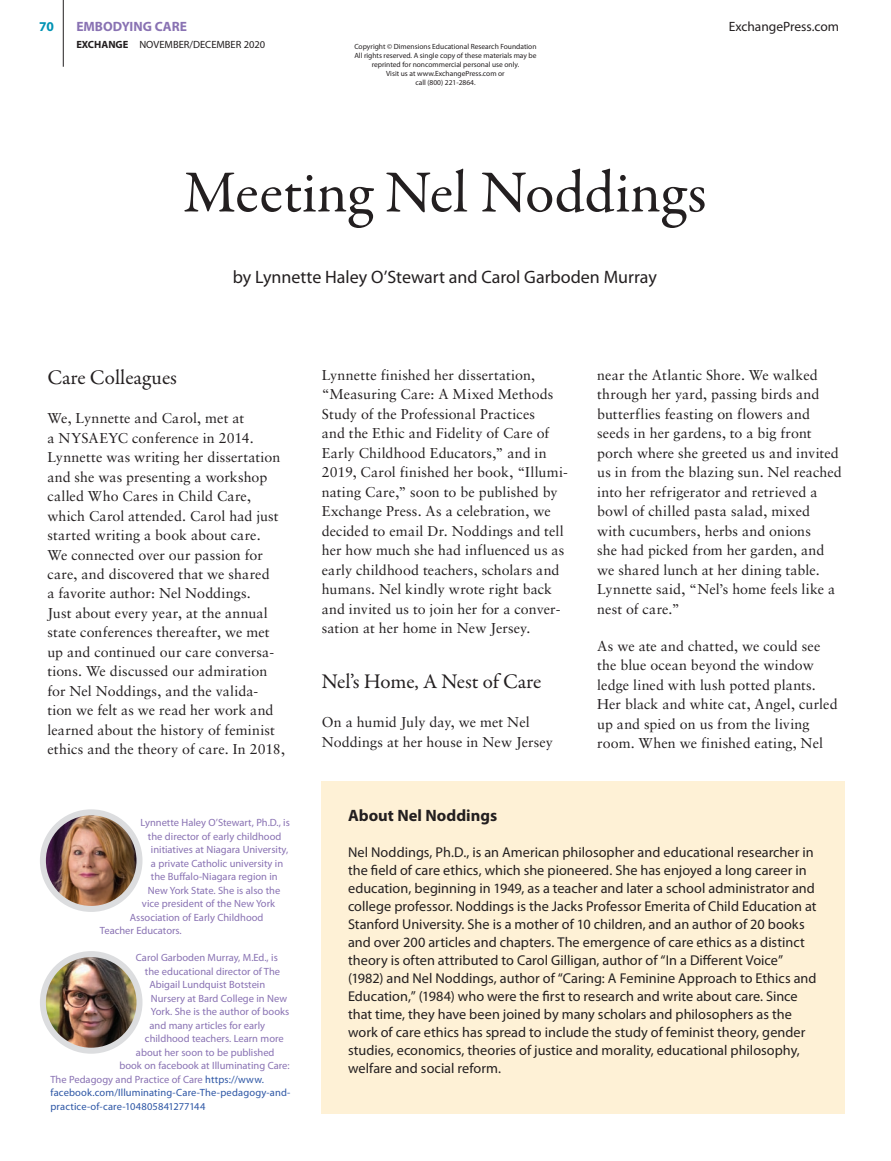
<style>
.page{position:relative;width:891px;height:1161px;background:#fff}
.page>*{position:absolute;margin:0;border:0;box-sizing:border-box;transform-origin:0 0}
.t1{font:60px "Garamond Premr Pro";letter-spacing:-.005em;color:#231f20}
.t2{font:21px "Garamond Premr Pro";color:#231f20}
.t3{font:18px "Myriad Pro";color:#231f20}
.t4{font:700 16.5px "Myriad Pro";color:#231f20}
.t5{font:14.25px/19.5px "Sabon LT Pro";letter-spacing:.005em;color:#231f20}
.t6{font:14.25px/18px "Myriad Pro";color:#231f20}
.t7{font:13.5px "Myriad Pro";color:#231f20}
.t8{font:700 13.5px "Myriad Pro";color:#8972b3}
.t9{font:700 13.5px "Myriad Pro";color:#0093b4}
.t10{font:10.5px "Myriad Pro";color:#8972b3}
.t11{font:10.5px "Myriad Pro";letter-spacing:.01em;color:#2d56a5}
.t12{font:10.5px "Myriad Pro";color:#231f20}
.t13{font:7.5px/9px "Myriad Pro";color:#231f20;text-align:center}
.s1{font-weight:700}
.s2{color:#2d56a5}
</style>
<div class="page">
<img style="left:43px;top:812px;width:97px;height:97px;border-radius:48px">
<div style="left:40px;top:809px;width:102px;height:103px;border:6px solid #dcdddf;border-radius:50%"></div>
<img style="left:43px;top:954px;width:97px;height:97px;border-radius:48px">
<div style="left:40px;top:951px;width:102px;height:103px;border:6px solid #dcdddf;border-radius:50%"></div>
<div style="left:321px;top:781px;width:523px;height:333px;background:#fef1d6"></div>
<hr style="left:63px;top:0;width:1px;height:67px;background:#231f20">
<p class="t9" style="left:39px;top:18px;width:16px">70</p>
<p class="t8" style="left:76px;top:18px;width:112px">EMBODYING CARE</p>
<p class="t7" style="left:729px;top:18px;width:112px">ExchangePress.com</p>
<p class="t12" style="left:76px;top:38px;width:190px"><span class="s1">EXCHANGE</span> NOVEMBER/DECEMBER 2020</p>
<p class="t13" style="left:354px;top:42px;width:184px">Copyright © Dimensions Educational Research Foundation All rights reserved. A single copy of these materials may be reprinted for noncommercial personal use only.<br>Visit us at www.ExchangePress.com or<br>call (800) 221-2864.</p>
<h1 class="t1" style="left:183px;top:156px;width:525px">Meeting Nel Noddings</h1>
<p class="t3" style="left:233px;top:266px;width:426px">by Lynnette Haley O’Stewart and Carol Garboden Murray</p>
<h2 class="t2" style="left:47px;top:365px;width:131px">Care Colleagues</h2>
<p class="t5" style="left:47px;top:408px;width:239px">We, Lynnette and Carol, met at<br>a NYSAEYC conference in 2014.<br>Lynnette was writing her dissertation and she was presenting a workshop called Who Cares in Child Care, which Carol attended. Carol had just started writing a book about care.<br>We connected over our passion for care, and discovered that we shared<br>a favorite author: Nel Noddings.<br>Just about every year, at the annual state conferences thereafter, we met up and continued our care conversa&shy;tions. We discussed our admiration for Nel Noddings, and the valida&shy;tion we felt as we read her work and learned about the history of feminist ethics and the theory of care. In 2018,</p>
<p class="t10" style="left:140px;top:816px;width:151px">Lynnette Haley O’Stewart, Ph.D., is</p>
<p class="t10" style="left:148px;top:830px;width:135px">the director of early childhood</p>
<p class="t10" style="left:151px;top:843px;width:139px">initiatives at Niagara University,</p>
<p class="t10" style="left:151px;top:857px;width:134px">a private Catholic university in</p>
<p class="t10" style="left:151px;top:870px;width:128px">the Buffalo-Niagara region in</p>
<p class="t10" style="left:148px;top:884px;width:134px">New York State. She is also the</p>
<p class="t10" style="left:142px;top:897px;width:135px">vice president of the New York</p>
<p class="t10" style="left:130px;top:911px;width:135px">Association of Early Childhood</p>
<p class="t10" style="left:100px;top:924px;width:83px">Teacher Educators.</p>
<p class="t10" style="left:136px;top:951px;width:143px">Carol Garboden Murray, M.Ed., is</p>
<p class="t10" style="left:145px;top:965px;width:137px">the educational director of The</p>
<p class="t10" style="left:149px;top:978px;width:117px">Abigail Lundquist Botstein</p>
<p class="t10" style="left:151px;top:992px;width:138px">Nursery at Bard College in New</p>
<p class="t10" style="left:151px;top:1005px;width:140px">York. She is the author of books</p>
<p class="t10" style="left:149px;top:1019px;width:117px">and many articles for early</p>
<p class="t10" style="left:145px;top:1032px;width:140px">childhood teachers. Learn more</p>
<p class="t10" style="left:136px;top:1046px;width:140px">about her soon to be published</p>
<p class="t10" style="left:119px;top:1059px;width:172px">book on facebook at Illuminating Care:</p>
<p class="t10" style="left:50px;top:1073px;width:215px">The Pedagogy and Practice of Care <span class="s2">https://www.</span></p>
<p class="t11" style="left:50px;top:1086px;width:241px">facebook.com/Illuminating-Care-The-pedagogy-and-</p>
<p class="t11" style="left:50px;top:1100px;width:156px">practice-of-care-104805841277144</p>
<p class="t5" style="left:322px;top:365px;width:248px">Lynnette finished her dissertation, “Measuring Care: A Mixed Methods Study of the Professional Practices<br>and the Ethic and Fidelity of Care of Early Childhood Educators,” and in 2019, Carol finished her book, “Illumi&shy;nating Care,” soon to be published by Exchange Press. As a celebration, we decided to email Dr. Noddings and tell her how much she had influenced us as early childhood teachers, scholars and humans. Nel kindly wrote right back and invited us to join her for a conver&shy;sation at her home in New Jersey.</p>
<h2 class="t2" style="left:322px;top:669px;width:221px">Nel’s Home, A Nest of Care</h2>
<p class="t5" style="left:322px;top:712px;width:233px">On a humid July day, we met Nel<br>Noddings at her house in New Jersey</p>
<p class="t5" style="left:597px;top:365px;width:246px">near the Atlantic Shore. We walked through her yard, passing birds and butterflies feasting on flowers and seeds in her gardens, to a big front porch where she greeted us and invited us in from the blazing sun. Nel reached into her refrigerator and retrieved a bowl of chilled pasta salad, mixed with cucumbers, herbs and onions<br>she had picked from her garden, and we shared lunch at her dining table.<br>Lynnette said, “Nel’s home feels like a nest of care.”</p>
<p class="t5" style="left:597px;top:636px;width:242px">As we ate and chatted, we could see the blue ocean beyond the window ledge lined with lush potted plants.<br>Her black and white cat, Angel, curled up and spied on us from the living room. When we finished eating, Nel</p>
<p class="t4" style="left:348px;top:804px;width:151px">About Nel Noddings</p>
<p class="t6" style="left:348px;top:843px;width:470px">Nel Noddings, Ph.D., is an American philosopher and educational researcher in the field of care ethics, which she pioneered. She has enjoyed a long career in education, beginning in 1949, as a teacher and later a school administrator and college professor. Noddings is the Jacks Professor Emerita of Child Education at Stanford University. She is a mother of 10 children, and an author of 20 books and over 200 articles and chapters. The emergence of care ethics as a distinct theory is often attributed to Carol Gilligan, author of “In a Different Voice” (1982) and Nel Noddings, author of “Caring: A Feminine Approach to Ethics and Education,” (1984) who were the first to research and write about care. Since that time, they have been joined by many scholars and philosophers as the work of care ethics has spread to include the study of feminist theory, gender studies, economics, theories of justice and morality, educational philosophy, welfare and social reform.</p>
</div>
